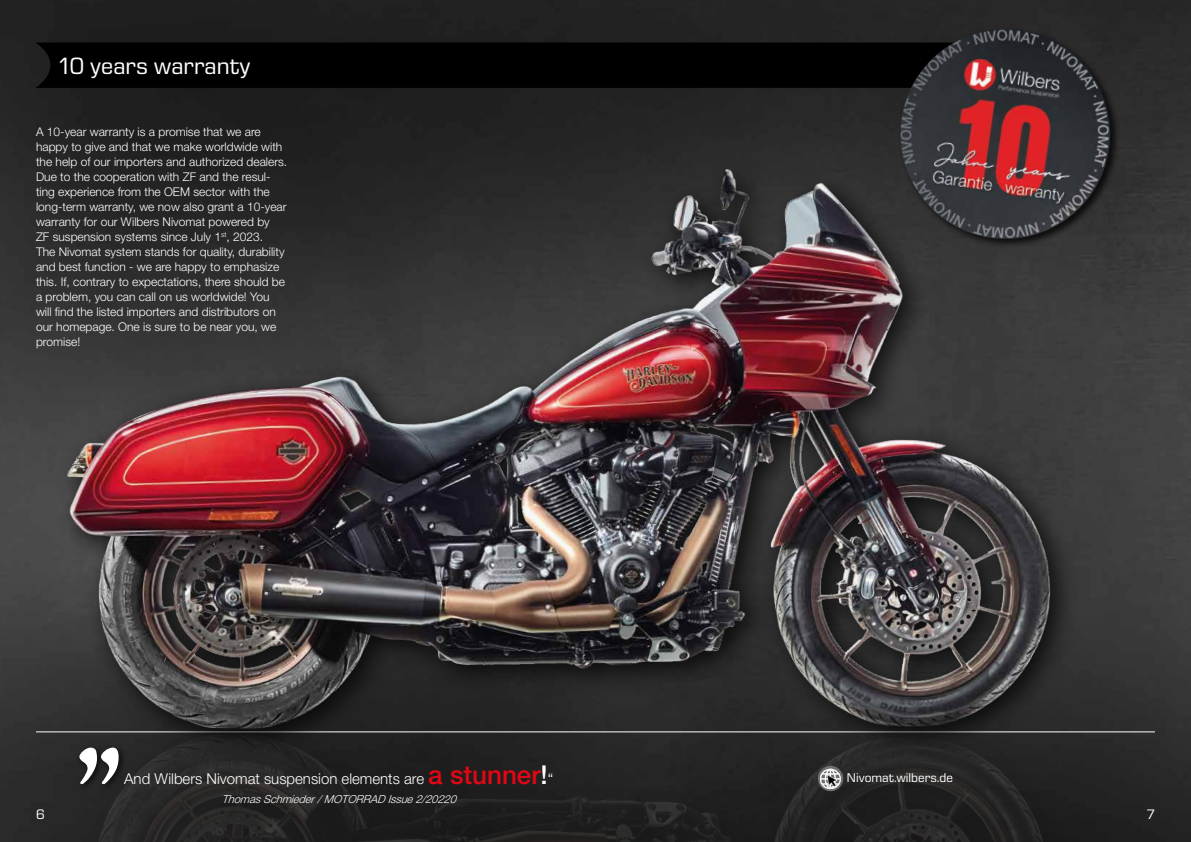
<style>
.page{position:relative;width:1191px;height:842px;background:#fff}
.page>*{position:absolute;margin:0;border:0;box-sizing:border-box;transform-origin:0 0}
.t1{font:24px "Eurostile Next LT Pro";color:#fff}
.t2{font:300 15px "Helvetica Neue LT Pro";color:#fff}
.t3{font:14px "Eurostile Next LT Pro";color:#fff}
.t4{font:13px "Eurostile Next LT Pro";color:#fff}
.t5{font:300 12px/15px "Helvetica Neue LT Pro";color:#fff}
.t6{font:italic 300 11px "Helvetica Neue LT Pro";color:#fff}
.s1{font-weight:500;font-size:26px;color:#e30613}
.s2{font-weight:500;font-size:26px}
</style>
<div class="page">
<img style="left:1082px;top:0;width:109px;height:842px">
<hr style="left:36px;top:731px;width:1119px;height:1px;background:#fff">
<img style="left:0;top:741px;width:1082px;height:101px">
<div style="left:818px;top:766px;width:25px;height:25px;background:#706f6f;border-radius:50%"></div>
<img style="left:820px;top:766px;width:22px;height:24px">
<div style="left:75px;top:744px;width:52px;height:48px;background:#252525"></div>
<svg style="left:79px;top:758px;width:40px;height:26px"></svg>
<div style="left:54px;top:156px;width:1025px;height:602px;background:#262626"></div>
<img style="left:0;top:0;width:1095px;height:741px">
<div style="left:898px;top:27px;width:222px;height:222px;background:#313131"></div>
<img style="left:893px;top:29px;width:224px;height:217px">
<h1 class="t1" style="left:60px;top:52px;width:192px">10 years warranty</h1>
<p class="t5" style="left:36px;top:124px;width:253px">A 10-year warranty is a promise that we are happy to give and that we make worldwide with the help of our importers and authorized dealers.<br>Due to the cooperation with ZF and the resul&shy;ting experience from the OEM sector with the long-term warranty, we now also grant a 10-year warranty for our Wilbers Nivomat powered by<br>ZF suspension systems since July 1<sup>st</sup>, 2023.<br>The Nivomat system stands for quality, durability and best function - we are happy to emphasize this. If, contrary to expectations, there should be a problem, you can call on us worldwide! You will find the listed importers and distributors on our homepage. One is sure to be near you, we promise!</p>
<p class="t2" style="left:124px;top:770px;width:430px">And Wilbers Nivomat suspension elements are <span class="s1">a stunner</span><span class="s2">!</span>“</p>
<p class="t4" style="left:847px;top:770px;width:108px">Nivomat.wilbers.de</p>
<p class="t6" style="left:222px;top:793px;width:239px">ThomasSchmieder/MOTORRAD Issue2/20220</p>
<p class="t3" style="left:36px;top:806px;width:10px">6</p>
<p class="t3" style="left:1146px;top:806px;width:10px">7</p>
</div>
